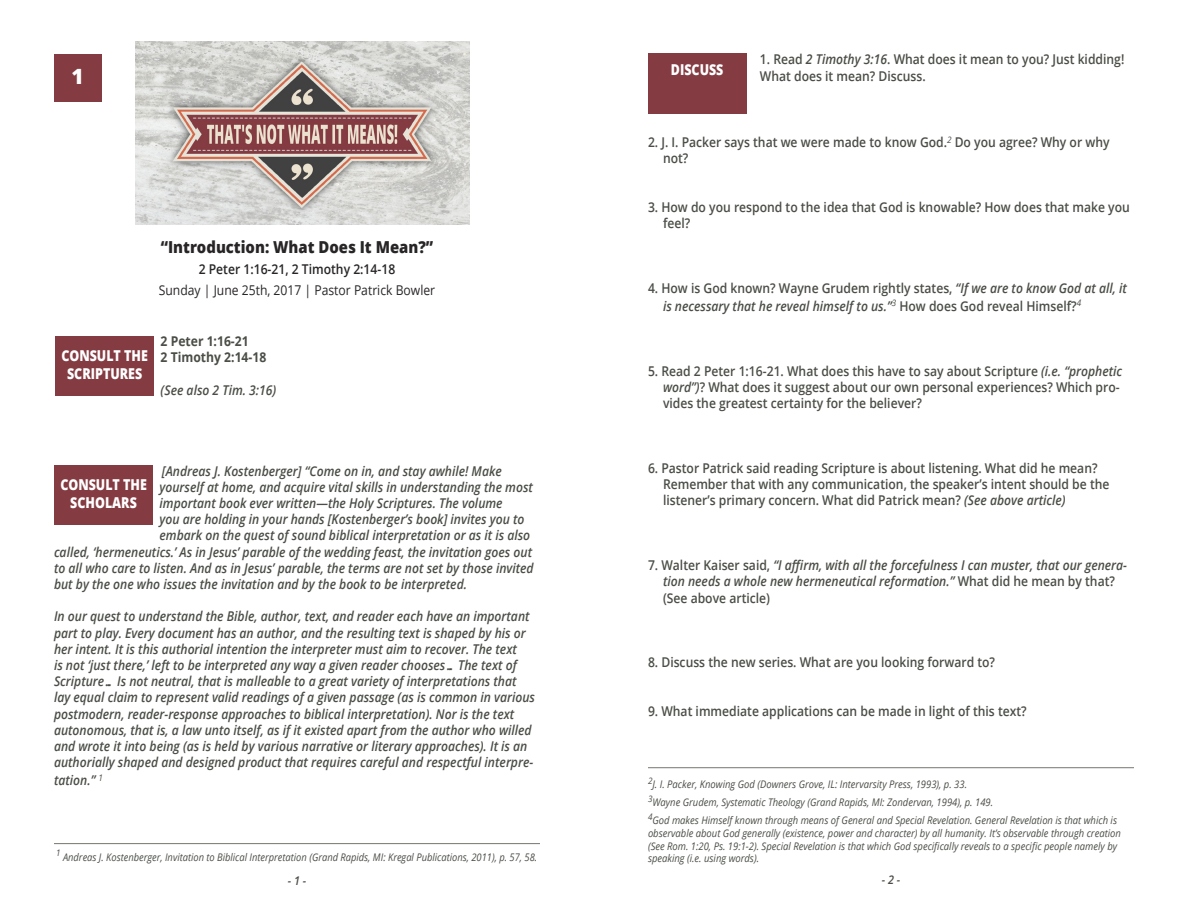
<style>
.page{position:relative;width:1188px;height:918px;background:#fff}
.page>*{position:absolute;margin:0;border:0;box-sizing:border-box;transform-origin:0 0}
.t1{font:800 21px "Open Sans";color:#fff}
.Black_Title{font:800 16.5px "Open Sans";color:#282526;scale:.9 1}
.t2{font:800 15px/18px "Open Sans";color:#fff;text-align:center;scale:.83 1}
.Text_Wide_16{font:italic 600 13.5px/16.2px "Open Sans";color:#4a4e46;scale:.9 1}
.Black_questions{font:600 13.5px/16.2px "Open Sans";color:#4a4e46;scale:.9 1}
.Black_questions-2{font:italic 600 13.5px/16.2px "Open Sans";color:#4a4e46;scale:.9 1}
.Black_date{font:13.5px "Open Sans";color:#282526;scale:.9 1}
.Black_date-2{font:600 13.5px "Open Sans";color:#282526;scale:.9 1}
.Text_Wide_16-2{font:700 13.5px "Open Sans";color:#4a4e46;scale:.9 1}
.t3{font:italic 600 12px "Open Sans";color:#4a4e46;scale:.9 1}
.Black_footnote{font:italic 10.5px/12.6px "Open Sans";color:#4a4e46;scale:.9 1}
.Black_footnote-2{font:italic 10.5px "Open Sans";color:#4a4e46;scale:.89 1}
.s1{font-style:italic}
.s2{font-style:normal}
</style>
<div class="page">
<div style="left:55px;top:336px;width:99px;height:59px;background:#843b42"></div>
<div style="left:54px;top:465px;width:99px;height:60px;background:#843b42"></div>
<div style="left:648px;top:54px;width:98px;height:60px;background:#843b42"></div>
<div style="left:54px;top:54px;width:47px;height:47px;background:#843b42"></div>
<hr style="left:648px;top:767px;width:486px;height:1px;background:#74786d">
<img style="left:135px;top:41px;width:335px;height:183px">
<hr style="left:54px;top:843px;width:486px;height:1px;background:#74786d">
<p class="t1" style="left:71px;top:61px;width:14px">1</p>
<p class="Black_Title" style="left:161px;top:234px;width:304px">“Introduction: What Does It Mean?”</p>
<p class="Black_date-2" style="left:199px;top:259px;width:220px">2 Peter 1:16-21, 2 Timothy 2:14-18</p>
<p class="Black_date" style="left:159px;top:280px;width:309px">Sunday | June 25th, 2017 | Pastor Patrick Bowler</p>
<p class="t2" style="left:61px;top:345px;width:106px">CONSULT THE<br>SCRIPTURES</p>
<p class="Text_Wide_16-2" style="left:161px;top:331px;width:99px">2 Peter 1:16-21</p>
<p class="Text_Wide_16-2" style="left:161px;top:348px;width:119px">2 Timothy 2:14-18</p>
<p class="Text_Wide_16" style="left:161px;top:381px;width:130px">(See also 2 Tim. 3:16)</p>
<p class="Text_Wide_16" style="left:162px;top:462px;width:379px">[Andreas J. Kostenberger] “Come on in, and stay awhile! Make</p>
<p class="Text_Wide_16" style="left:160px;top:478px;width:416px">yourself at home, and acquire vital skills in understanding the most</p>
<p class="Text_Wide_16" style="left:160px;top:495px;width:383px">important book ever written—the Holy Scriptures. The volume</p>
<p class="Text_Wide_16" style="left:160px;top:511px;width:407px">you are holding in your hands [Kostenberger’s book] invites you to</p>
<p class="Text_Wide_16" style="left:160px;top:527px;width:413px">embark on the quest of sound biblical interpretation or as it is also</p>
<p class="Text_Wide_16" style="left:54px;top:543px;width:533px">called, ‘hermeneutics.’ As in Jesus’ parable of the wedding feast, the invitation goes out</p>
<p class="Text_Wide_16" style="left:54px;top:559px;width:535px">to all who care to listen. And as in Jesus’ parable, the terms are not set by those invited</p>
<p class="Text_Wide_16" style="left:54px;top:576px;width:460px">but by the one who issues the invitation and by the book to be interpreted.</p>
<p class="Text_Wide_16" style="left:54px;top:608px;width:536px">In our quest to understand the Bible, author, text, and reader each have an important part to play. Every document has an author, and the resulting text is shaped by his or her intent. It is this authorial intention the interpreter must aim to recover. The text<br>is not ‘just there,’ left to be interpreted any way a given reader chooses… The text of Scripture… Is not neutral, that is malleable to a great variety of interpretations that lay equal claim to represent valid readings of a given passage (as is common in various postmodern, reader-response approaches to biblical interpretation). Nor is the text autonomous, that is, a law unto itself, as if it existed apart from the author who willed and wrote it into being (as is held by various narrative or literary approaches). It is an authorially shaped and designed product that requires careful and respectful interpre-</p>
<p class="Text_Wide_16" style="left:54px;top:772px;width:56px">tation.” <sup>1</sup></p>
<p class="t2" style="left:60px;top:475px;width:106px">CONSULT THE<br>SCHOLARS</p>
<p class="Black_footnote-2" style="left:56px;top:850px;width:542px"><sup>1</sup> Andreas J. Kostenberger, Invitation to Biblical Interpretation (Grand Rapids, MI: Kregal Publications, 2011), p. 57, 58.</p>
<p class="t2" style="left:671px;top:60px;width:65px">DISCUSS</p>
<p class="Black_questions" style="left:760px;top:51px;width:406px">1. Read <span class="s1">2 Timothy 3:16</span>. What does it mean to you? Just kidding!<br>What does it mean? Discuss.</p>
<p class="Black_questions" style="left:663px;top:134px;width:498px;text-indent:-15px">2. J. I. Packer says that we were made to know God.<sup>2</sup> Do you agree? Why or why not?</p>
<p class="Black_questions" style="left:663px;top:199px;width:520px;text-indent:-15px">3. How do you respond to the idea that God is knowable? How does that make you feel?</p>
<p class="Black_questions" style="left:663px;top:279px;width:517px;line-height:18px;text-indent:-15px">4. How is God known? Wayne Grudem rightly states, <span class="s1">“If we are to know God at all, it is necessary that he reveal himself to us.”</span><sup>3</sup> How does God reveal Himself?<sup>4</sup></p>
<p class="Black_questions" style="left:663px;top:362px;width:512px;text-indent:-15px">5. Read 2 Peter 1:16-21. What does this have to say about Scripture <span class="s1">(i.e. “prophetic word”)</span>? What does it suggest about our own personal experiences? Which pro&shy;vides the greatest certainty for the believer?</p>
<p class="Black_questions" style="left:663px;top:460px;width:498px;text-indent:-15px">6. Pastor Patrick said reading Scripture is about listening. What did he mean?<br>Remember that with any communication, the speaker’s intent should be the listener’s primary concern. What did Patrick mean? <span class="s1">(See above article)</span></p>
<p class="Black_questions-2" style="left:663px;top:557px;width:517px;text-indent:-15px"><span class="s2">7. Walter Kaiser said,</span> “I affirm, with all the forcefulness I can muster, that our genera&shy;tion needs a whole new hermeneutical reformation.” <span class="s2">What did he mean by that? (See above article)</span></p>
<p class="Black_questions" style="left:648px;top:654px;width:387px">8. Discuss the new series. What are you looking forward to?</p>
<p class="Black_questions" style="left:648px;top:703px;width:422px">9. What immediate applications can be made in light of this text?</p>
<p class="Black_footnote" style="left:648px;top:778px;width:356px"><sup>2</sup>J. I. Packer, Knowing God (Downers Grove, IL: Intervarsity Press, 1993), p. 33.</p>
<p class="Black_footnote" style="left:648px;top:796px;width:385px"><sup>3</sup>Wayne Grudem, Systematic Theology (Grand Rapids, MI: Zondervan, 1994), p. 149.</p>
<p class="Black_footnote" style="left:648px;top:814px;width:527px"><sup>4</sup>God makes Himself known through means of General and Special Revelation. General Revelation is that which is observable about God generally (existence, power and character) by all humanity. It’s observable through creation (See Rom. 1:20, Ps. 19:1-2). Special Revelation is that which God specifically reveals to a specific people namely by speaking (i.e. using words).</p>
<p class="t3" style="left:288px;top:872px;width:22px">- 1 -</p>
<p class="t3" style="left:882px;top:871px;width:22px">- 2 -</p>
</div>
